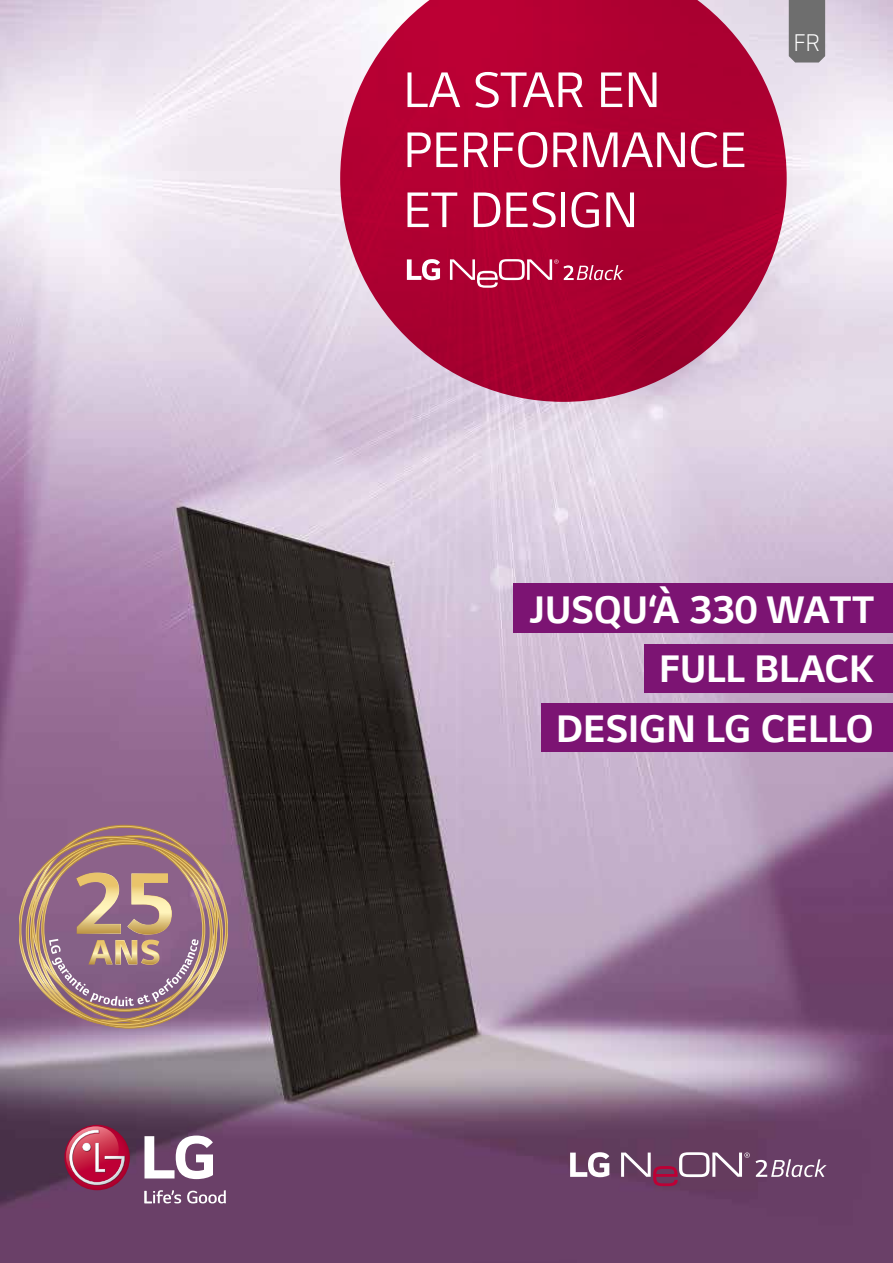
<style>
.page{position:relative;width:893px;height:1263px;background:#fff}
.page>*{position:absolute;margin:0;border:0;box-sizing:border-box;transform-origin:0 0}
.t1{font:52.5px/60px "LG Smart";color:#fff}
.t2{font:700 40.5px/59.6px "LG Smart";color:#fff;text-align:right}
.t3{font:300 25.5px "LG Smart";color:#fff}
</style>
<div class="page">
<img style="left:0;top:0;width:893px;height:1263px">
<svg style="left:144px;top:1190px;width:37px;height:13px"></svg>
<svg style="left:187px;top:1190px;width:39px;height:13px"></svg>
<svg style="left:144px;top:1135px;width:69px;height:44px"></svg>
<svg style="left:64px;top:1125px;width:66px;height:65px"></svg>
<svg style="left:63px;top:1126px;width:63px;height:60px;background:#b54462"></svg>
<svg style="left:0;top:0;width:1px;height:85px"></svg>
<svg style="left:340px;top:0;width:447px;height:402px;background:#b72651"></svg>
<div style="left:513px;top:583px;width:380px;height:50px;background:#7c1473"></div>
<div style="left:645px;top:644px;width:248px;height:49px;background:#7c1473"></div>
<div style="left:541px;top:704px;width:352px;height:48px;background:#7c1473"></div>
<div style="left:789px;top:0;width:36px;height:63px;background:#6e6e6e"></div>
<svg style="left:19px;top:825px;width:208px;height:203px;background:#a27d81"></svg>
<svg style="left:407px;top:259px;width:33px;height:21px"></svg>
<svg style="left:564px;top:265px;width:60px;height:15px"></svg>
<svg style="left:450px;top:259px;width:108px;height:29px;background:#c0395f"></svg>
<svg style="left:570px;top:1152px;width:39px;height:25px"></svg>
<svg style="left:756px;top:1159px;width:71px;height:18px"></svg>
<svg style="left:621px;top:1152px;width:129px;height:34px;background:#845a77"></svg>
<p class="t1" style="left:404px;top:58px;width:345px">LA STAR EN<br>PERFORMANCE<br>ET DESIGN</p>
<p class="t3" style="left:794px;top:25px;width:28px">FR</p>
<p class="t2" style="left:530px;top:579px;width:345px">JUSQU‘À 330 WATT<br>FULL BLACK<br>DESIGN LG CELLO</p>
</div>
